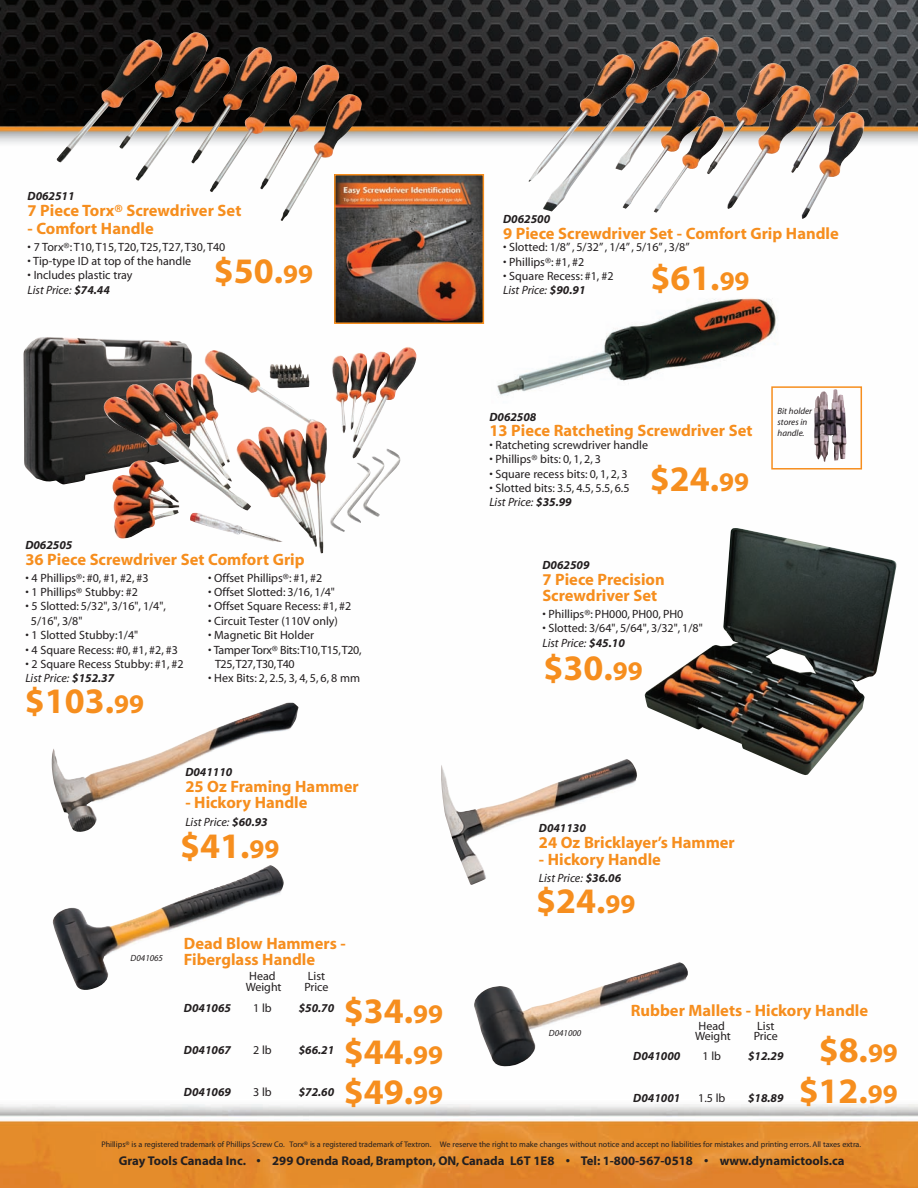
<style>
.page{position:relative;width:918px;height:1188px;background:#fff}
.page>*{position:absolute;margin:0;border:0;box-sizing:border-box;transform-origin:0 0}
.t1{font:36px/40.5px "Myriad MM 700 600";color:#f68e1e;text-align:justify}
.t2{font:16.5px/16.5px "Myriad MM 700 600";color:#f68e1e}
.t3{font:12.75px "Myriad MM 700 600";color:#231f20}
.t4{font:12px/14.4px "Myriad MM 406 600";color:#231f20}
.t5{font:12px "Myriad MM It 700 600";color:#231f20}
.t6{font:12px "Myriad MM It 406 600";color:#231f20}
.t7{font:12px/14.4px "Myriad MM 406 600";letter-spacing:-.025em;color:#231f20}
.t8{font:9px/10.8px "Myriad MM It 406 600";color:#231f20}
.t9{font:8.1px "Myriad MM 406 600";color:#231f20}
.s1{font-family:"Myriad MM It 700 600"}
.s2{font-size:27px}
</style>
<div class="page">
<img style="left:0;top:0;width:918px;height:1188px">
<img style="left:57px;top:32px;width:180px;height:149px">
<img style="left:23px;top:337px;width:169px;height:148px">
<img style="left:103px;top:346px;width:314px;height:207px">
<img style="left:491px;top:276px;width:291px;height:135px">
<div style="left:771px;top:386px;width:91px;height:84px;border:2px solid #f68e1e"></div>
<img style="left:814px;top:389px;width:32px;height:73px">
<img style="left:529px;top:36px;width:283px;height:177px">
<img style="left:645px;top:528px;width:252px;height:247px">
<img style="left:52px;top:865px;width:232px;height:125px">
<img style="left:52px;top:703px;width:246px;height:129px">
<img style="left:441px;top:759px;width:196px;height:126px">
<img style="left:474px;top:962px;width:214px;height:104px">
<img style="left:337px;top:177px;width:144px;height:144px">
<div style="left:334px;top:174px;width:150px;height:150px;border:2px solid #f68e1e"></div>
<p class="t5" style="left:28px;top:192px;width:49px">D062511</p>
<h2 class="t2" style="left:28px;top:204px;width:215px">7 Piece Torx® Screwdriver Set</h2>
<h2 class="t2" style="left:28px;top:222px;width:128px">- Comfort Handle</h2>
<p class="t4" style="left:28px;top:240px;width:199px">• 7 Torx®: T10, T15, T20, T25, T27, T30, T40</p>
<p class="t4" style="left:28px;top:254px;width:165px">• Tip-type ID at top of the handle</p>
<p class="t4" style="left:28px;top:269px;width:107px">• Includes plastic tray</p>
<p class="t6" style="left:28px;top:285px;width:84px">List Price: <span class="s1">$74.44</span></p>
<h1 class="t1" style="left:214px;top:254px;width:101px">$50.<span class="s2">99</span></h1>
<p class="t5" style="left:25px;top:541px;width:49px">D062505</p>
<h2 class="t2" style="left:25px;top:553px;width:281px">36 Piece Screwdriver Set Comfort Grip</h2>
<p class="t4" style="left:25px;top:571px;width:125px">• 4 Phillips®: #0, #1, #2, #3</p>
<p class="t4" style="left:25px;top:586px;width:114px">• 1 Phillips® Stubby: #2</p>
<p class="t4" style="left:31px;top:600px;width:137px;text-indent:-6px">• 5 Slotted: 5/32", 3/16", 1/4",<br>5/16", 3/8"</p>
<p class="t4" style="left:25px;top:629px;width:114px">• 1 Slotted Stubby:1/4"</p>
<p class="t4" style="left:25px;top:643px;width:154px">• 4 Square Recess: #0, #1, #2, #3</p>
<p class="t4" style="left:25px;top:658px;width:160px">• 2 Square Recess Stubby: #1, #2</p>
<p class="t6" style="left:25px;top:674px;width:90px">List Price: <span class="s1">$152.37</span></p>
<p class="t4" style="left:208px;top:571px;width:116px">• Offset Phillips®: #1, #2</p>
<p class="t4" style="left:208px;top:586px;width:128px">• Offset Slotted: 3/16, 1/4"</p>
<p class="t4" style="left:208px;top:600px;width:145px">• Offset Square Recess: #1, #2</p>
<p class="t4" style="left:208px;top:614px;width:131px">• Circuit Tester (110V only)</p>
<p class="t4" style="left:208px;top:629px;width:108px">• Magnetic Bit Holder</p>
<p class="t7" style="left:215px;top:643px;width:148px;text-indent:-7px">• Tamper Torx® Bits:T10,T15,T20,<br>T25,T27,T30,T40</p>
<p class="t4" style="left:208px;top:672px;width:154px">• Hex Bits: 2, 2.5, 3, 4, 5, 6, 8 mm</p>
<h1 class="t1" style="left:25px;top:684px;width:121px">$103.<span class="s2">99</span></h1>
<p class="t5" style="left:185px;top:767px;width:49px">D041110</p>
<h2 class="t2" style="left:185px;top:780px;width:175px">25 Oz Framing Hammer</h2>
<h2 class="t2" style="left:185px;top:796px;width:124px">- Hickory Handle</h2>
<p class="t6" style="left:185px;top:817px;width:84px">List Price: <span class="s1">$60.93</span></p>
<h1 class="t1" style="left:180px;top:829px;width:101px">$41.<span class="s2">99</span></h1>
<p class="t8" style="left:131px;top:954px;width:34px">D041065</p>
<h2 class="t2" style="left:184px;top:937px;width:164px">Dead Blow Hammers -<br>Fiberglass Handle</h2>
<p class="t4" style="left:249px;top:970px;width:28px">Head</p>
<p class="t4" style="left:308px;top:970px;width:19px">List</p>
<p class="t4" style="left:246px;top:981px;width:37px">Weight</p>
<p class="t4" style="left:304px;top:981px;width:26px">Price</p>
<p class="t5" style="left:184px;top:1004px;width:49px">D041065</p>
<p class="t4" style="left:253px;top:1002px;width:20px">1 lb</p>
<p class="t5" style="left:299px;top:1004px;width:37px">$50.70</p>
<p class="t5" style="left:184px;top:1046px;width:49px">D041067</p>
<p class="t4" style="left:253px;top:1044px;width:20px">2 lb</p>
<p class="t5" style="left:299px;top:1046px;width:37px">$66.21</p>
<p class="t5" style="left:184px;top:1088px;width:49px">D041069</p>
<p class="t4" style="left:253px;top:1086px;width:20px">3 lb</p>
<p class="t5" style="left:299px;top:1088px;width:37px">$72.60</p>
<h1 class="t1" style="left:344px;top:994px;width:101px">$34.<span class="s2">99 </span>$44.<span class="s2">99 </span>$49.<span class="s2">99</span></h1>
<p class="t5" style="left:503px;top:214px;width:49px">D062500</p>
<p class="t4" style="left:503px;top:241px;width:188px">• Slotted: 1/8” , 5/32” , 1/4” , 5/16” , 3/8”</p>
<p class="t4" style="left:503px;top:255px;width:83px">• Phillips®: #1, #2</p>
<p class="t4" style="left:503px;top:270px;width:112px">• Square Recess: #1, #2</p>
<p class="t6" style="left:503px;top:286px;width:84px">List Price: <span class="s1">$90.91</span></p>
<h2 class="t2" style="left:503px;top:227px;width:337px">9 Piece Screwdriver Set - Comfort Grip Handle</h2>
<h1 class="t1" style="left:650px;top:261px;width:101px">$61.<span class="s2">99</span></h1>
<p class="t5" style="left:489px;top:413px;width:49px">D062508</p>
<p class="t4" style="left:489px;top:438px;width:160px">• Ratcheting screwdriver handle</p>
<p class="t4" style="left:489px;top:453px;width:113px">• Phillips® bits: 0, 1, 2, 3</p>
<p class="t4" style="left:489px;top:467px;width:140px">• Square recess bits: 0, 1, 2, 3</p>
<p class="t4" style="left:489px;top:482px;width:142px">• Slotted bits: 3.5, 4.5, 5.5, 6.5</p>
<p class="t6" style="left:489px;top:498px;width:84px">List Price: <span class="s1">$35.99</span></p>
<h2 class="t2" style="left:489px;top:424px;width:265px">13 Piece Ratcheting Screwdriver Set</h2>
<h1 class="t1" style="left:650px;top:462px;width:101px">$24.<span class="s2">99</span></h1>
<p class="t5" style="left:542px;top:560px;width:49px">D062509</p>
<h2 class="t2" style="left:542px;top:573px;width:124px">7 Piece Precision<br>Screwdriver Set</h2>
<p class="t4" style="left:542px;top:607px;width:143px">• Phillips®: PH000, PH00, PH0</p>
<p class="t4" style="left:542px;top:622px;width:162px">• Slotted: 3/64", 5/64", 3/32", 1/8"</p>
<p class="t6" style="left:542px;top:638px;width:84px">List Price: <span class="s1">$45.10</span></p>
<h1 class="t1" style="left:544px;top:651px;width:101px">$30.<span class="s2">99</span></h1>
<p class="t8" style="left:778px;top:406px;width:36px">Bit holder stores in handle.</p>
<p class="t5" style="left:539px;top:824px;width:49px">D041130</p>
<h2 class="t2" style="left:539px;top:836px;width:198px">24 Oz Bricklayer’s Hammer</h2>
<h2 class="t2" style="left:539px;top:853px;width:124px">- Hickory Handle</h2>
<h1 class="t1" style="left:536px;top:884px;width:101px">$24.<span class="s2">99</span></h1>
<p class="t6" style="left:539px;top:873px;width:84px">List Price: <span class="s1">$36.06</span></p>
<p class="t8" style="left:549px;top:1028px;width:34px">D041000</p>
<h2 class="t2" style="left:631px;top:1004px;width:239px">Rubber Mallets - Hickory Handle</h2>
<h1 class="t1" style="left:799px;top:1034px;width:101px;text-align:center">$8.<span class="s2">99 </span>$12.<span class="s2">99</span></h1>
<p class="t4" style="left:699px;top:1019px;width:28px">Head</p>
<p class="t4" style="left:757px;top:1019px;width:19px">List</p>
<p class="t4" style="left:695px;top:1030px;width:37px">Weight</p>
<p class="t4" style="left:754px;top:1030px;width:26px">Price</p>
<p class="t5" style="left:633px;top:1051px;width:49px">D041000</p>
<p class="t4" style="left:703px;top:1049px;width:20px">1 lb</p>
<p class="t5" style="left:748px;top:1051px;width:37px">$12.29</p>
<p class="t5" style="left:633px;top:1093px;width:49px">D041001</p>
<p class="t4" style="left:698px;top:1091px;width:29px">1.5 lb</p>
<p class="t5" style="left:748px;top:1093px;width:37px">$18.89</p>
<p class="t9" style="left:101px;top:1141px;width:761px">Phillips® is a registered trademark of Phillips Screw Co. Torx® is a registered trademark of Textron. We reserve the right to make changes without notice and accept no liabilities for mistakes and printing errors. All taxes extra.</p>
<p class="t3" style="left:119px;top:1156px;width:727px">Gray Tools Canada Inc. • 299 Orenda Road, Brampton, ON, Canada L6T 1E8 • Tel: 1-800-567-0518 • www.dynamictools.ca</p>
</div>
